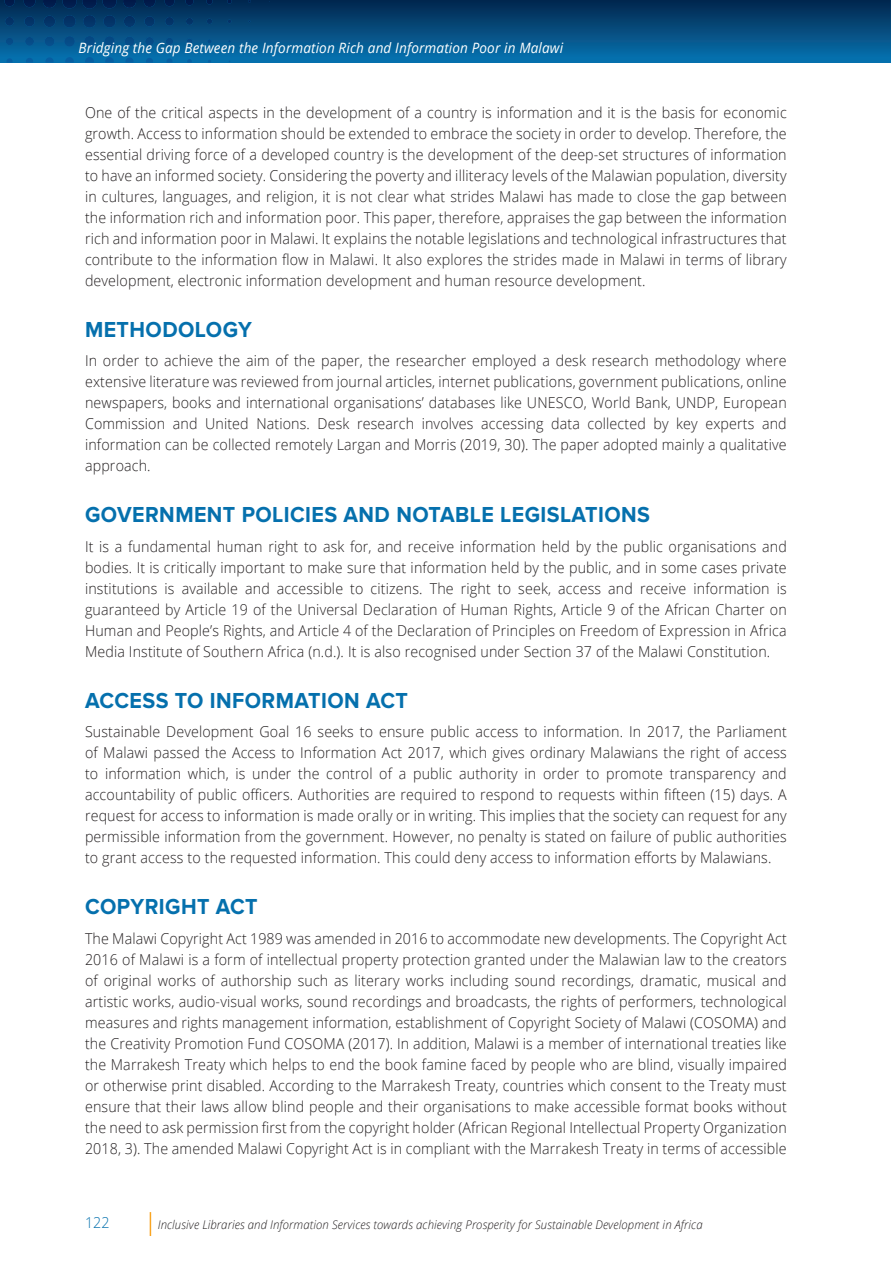
<style>
.page{position:relative;width:893px;height:1263px;background:#fff}
.page>*{position:absolute;margin:0;border:0;box-sizing:border-box;transform-origin:0 0}
.t1{font:700 22.5px "Proxima Nova";letter-spacing:.02em;color:#0570ad;scale:.95 1}
.t2{font:300 15px/21px "Open Sans";letter-spacing:.01em;color:#231f20;text-align:justify;scale:.95 1}
.t3{font:300 15px "Open Sans";color:#0570ad;scale:.95 1}
.t4{font:italic 14.25px "Open Sans";letter-spacing:.01em;color:#fff;scale:.95 1}
.t5{font:italic 300 12px "Open Sans";letter-spacing:.01em;color:#231f20;scale:.95 1}
</style>
<div class="page">
<div style="left:0;top:0;width:891px;height:62px;background:linear-gradient(to bottom,#03264d,#0772b0)"></div>
<svg style="left:187px;top:59px;width:5px;height:3px"></svg>
<svg style="left:167px;top:58px;width:5px;height:4px"></svg>
<svg style="left:146px;top:58px;width:7px;height:4px"></svg>
<svg style="left:126px;top:57px;width:7px;height:5px"></svg>
<svg style="left:105px;top:57px;width:9px;height:5px"></svg>
<svg style="left:85px;top:57px;width:9px;height:5px"></svg>
<svg style="left:65px;top:57px;width:9px;height:5px"></svg>
<svg style="left:46px;top:57px;width:8px;height:5px"></svg>
<svg style="left:26px;top:58px;width:7px;height:4px"></svg>
<svg style="left:7px;top:58px;width:6px;height:4px"></svg>
<svg style="left:207px;top:39px;width:5px;height:5px"></svg>
<svg style="left:187px;top:38px;width:6px;height:6px"></svg>
<svg style="left:166px;top:38px;width:7px;height:7px"></svg>
<svg style="left:145px;top:37px;width:9px;height:9px"></svg>
<svg style="left:125px;top:37px;width:9px;height:9px"></svg>
<svg style="left:104px;top:36px;width:11px;height:11px"></svg>
<svg style="left:84px;top:36px;width:11px;height:11px"></svg>
<svg style="left:64px;top:36px;width:11px;height:11px"></svg>
<svg style="left:45px;top:36px;width:9px;height:10px"></svg>
<svg style="left:25px;top:37px;width:9px;height:9px"></svg>
<svg style="left:6px;top:38px;width:7px;height:7px"></svg>
<svg style="left:207px;top:19px;width:5px;height:5px"></svg>
<svg style="left:186px;top:18px;width:7px;height:7px"></svg>
<svg style="left:165px;top:17px;width:9px;height:9px"></svg>
<svg style="left:144px;top:16px;width:11px;height:11px"></svg>
<svg style="left:124px;top:16px;width:11px;height:11px"></svg>
<svg style="left:103px;top:15px;width:13px;height:13px"></svg>
<svg style="left:83px;top:15px;width:13px;height:13px"></svg>
<svg style="left:63px;top:15px;width:13px;height:13px"></svg>
<svg style="left:44px;top:16px;width:11px;height:11px"></svg>
<svg style="left:24px;top:16px;width:11px;height:11px"></svg>
<svg style="left:5px;top:17px;width:9px;height:9px"></svg>
<svg style="left:227px;top:0;width:5px;height:4px"></svg>
<svg style="left:206px;top:0;width:7px;height:5px"></svg>
<svg style="left:186px;top:0;width:8px;height:5px"></svg>
<svg style="left:165px;top:0;width:9px;height:6px"></svg>
<svg style="left:144px;top:0;width:11px;height:7px"></svg>
<svg style="left:123px;top:0;width:13px;height:8px"></svg>
<img style="left:102px;top:0;width:15px;height:8px">
<img style="left:82px;top:0;width:15px;height:9px">
<img style="left:62px;top:0;width:15px;height:9px">
<svg style="left:43px;top:0;width:13px;height:8px"></svg>
<svg style="left:24px;top:0;width:11px;height:7px"></svg>
<svg style="left:150px;top:1212px;width:1px;height:24px"></svg>
<svg style="left:0;top:0;width:15px;height:6px"></svg>
<p class="t4" style="left:79px;top:38px;width:512px">Bridging the Gap Between the Information Rich and Information Poor in Malawi</p>
<p class="t2" style="left:85px;top:101px;width:740px">One of the critical aspects in the development of a country is information and it is the basis for economic growth. Access to information should be extended to embrace the society in order to develop. Therefore, the essential driving force of a developed country is the development of the deep-set structures of information to have an informed society. Considering the poverty and illiteracy levels of the Malawian population, diversity in cultures, languages, and religion, it is not clear what strides Malawi has made to close the gap between the information rich and information poor. This paper, therefore, appraises the gap between the information rich and information poor in Malawi. It explains the notable legislations and technological infrastructures that contribute to the information flow in Malawi. It also explores the strides made in Malawi in terms of library development, electronic information development and human resource development.</p>
<h1 class="t1" style="left:85px;top:316px;width:177px">METHODOLOGY</h1>
<p class="t2" style="left:85px;top:350px;width:740px">In order to achieve the aim of the paper, the researcher employed a desk research methodology where extensive literature was reviewed from journal articles, internet publications, government publications, online newspapers, books and international organisations’ databases like UNESCO, World Bank, UNDP, European Commission and United Nations. Desk research involves accessing data collected by key experts and information can be collected remotely Largan and Morris (2019, 30). The paper adopted mainly a qualitative approach.</p>
<h1 class="t1" style="left:85px;top:502px;width:596px">GOVERNMENT POLICIES AND NOTABLE LEGISLATIONS</h1>
<p class="t2" style="left:85px;top:535px;width:740px">It is a fundamental human right to ask for, and receive information held by the public organisations and bodies. It is critically important to make sure that information held by the public, and in some cases private institutions is available and accessible to citizens. The right to seek, access and receive information is guaranteed by Article 19 of the Universal Declaration of Human Rights, Article 9 of the African Charter on Human and People’s Rights, and Article 4 of the Declaration of Principles on Freedom of Expression in Africa Media Institute of Southern Africa (n.d.). It is also recognised under Section 37 of the Malawi Constitution.</p>
<h1 class="t1" style="left:85px;top:687px;width:341px">ACCESS TO INFORMATION ACT</h1>
<p class="t2" style="left:85px;top:721px;width:740px">Sustainable Development Goal 16 seeks to ensure public access to information. In 2017, the Parliament of Malawi passed the Access to Information Act 2017, which gives ordinary Malawians the right of access to information which, is under the control of a public authority in order to promote transparency and accountability of public officers. Authorities are required to respond to requests within fifteen (15) days. A request for access to information is made orally or in writing. This implies that the society can request for any permissible information from the government. However, no penalty is stated on failure of public authorities to grant access to the requested information. This could deny access to information efforts by Malawians.</p>
<h1 class="t1" style="left:85px;top:894px;width:183px">COPYRIGHT ACT</h1>
<p class="t2" style="left:85px;top:927px;width:740px">The Malawi Copyright Act 1989 was amended in 2016 to accommodate new developments. The Copyright Act 2016 of Malawi is a form of intellectual property protection granted under the Malawian law to the creators of original works of authorship such as literary works including sound recordings, dramatic, musical and artistic works, audio-visual works, sound recordings and broadcasts, the rights of performers, technological measures and rights management information, establishment of Copyright Society of Malawi (COSOMA) and the Creativity Promotion Fund COSOMA (2017). In addition, Malawi is a member of international treaties like the Marrakesh Treaty which helps to end the book famine faced by people who are blind, visually impaired or otherwise print disabled. According to the Marrakesh Treaty, countries which consent to the Treaty must ensure that their laws allow blind people and their organisations to make accessible format books without the need to ask permission first from the copyright holder (African Regional Intellectual Property Organization 2018, 3). The amended Malawi Copyright Act is in compliant with the Marrakesh Treaty in terms of accessible</p>
<p class="t3" style="left:85px;top:1212px;width:27px">122</p>
<p class="t5" style="left:158px;top:1216px;width:575px">Inclusive Libraries and Information Services towards achieving Prosperity for Sustainable Development in Africa</p>
</div>
